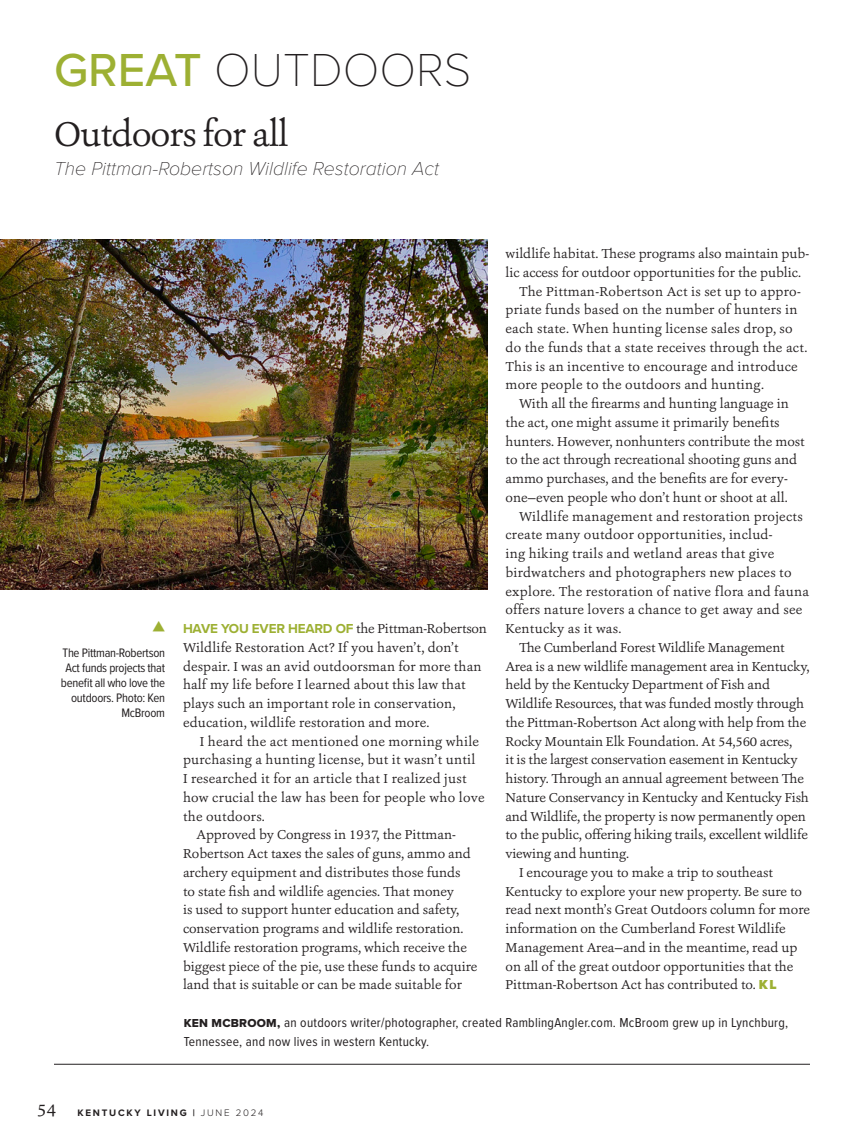
<style>
.page{position:relative;width:864px;height:1134px;background:#fff}
.page>*{position:absolute;margin:0;border:0;box-sizing:border-box;transform-origin:0 0}
.t1{font:100 48px "Proxima Nova T";color:#231f20}
.HEADLINE_Great_Outdoors{font:36px "Ashbury";letter-spacing:-.03em;color:#231f20}
.Column_-_Deck{font:italic 100 19.5px "Proxima Nova";color:#231f20}
.Caption_ARROW{font:19.5px "Proxima Nova";color:#9db033}
.t2{font:18px "Ashbury";color:#231f20}
.BODY_Serif_-_IN{font:13.5px/18.8px "Ashbury";color:#231f20}
.BODY_Serif_-_IN-2{font:13.5px/18.8px "Ashbury";letter-spacing:.02em;color:#231f20}
.BODY_Serif_-_NOIN{font:13.5px/18.8px "Ashbury";letter-spacing:.01em;color:#231f20}
.Agate{font:13.5px/18.8px "Proxima Nova Cond";letter-spacing:.02em;color:#231f20}
.Photo_CAPTION{font:12.75px/15px "Proxima Nova Cond";letter-spacing:-.02em;color:#231f20;text-align:right}
.t3{font:700 9.75px "Proxima Nova";letter-spacing:.18em;color:#231f20}
.s1{font-family:"Proxima Nova";font-weight:500;color:#9db033}
.s2{font-family:"Proxima Nova";font-weight:700;color:#9db033}
.s3{font-family:"Proxima Nova";font-weight:900;color:#9db033}
.s4{font-family:"Proxima Nova Extrabld";font-size:12px}
.s5{font-weight:300}
</style>
<div class="page">
<hr style="left:54px;top:1064px;width:756px;height:1px;background:#231f20">
<img style="left:0;top:239px;width:487px;height:351px">
<p class="t1" style="left:54px;top:34px;width:419px"><span class="s1">GREAT</span> OUTDOORS</p>
<p class="HEADLINE_Great_Outdoors" style="left:54px;top:110px;width:236px">Outdoors for all</p>
<p class="Column_-_Deck" style="left:54px;top:154px;width:387px">The Pittman-Robertson Wildlife Restoration Act</p>
<p class="Caption_ARROW" style="left:153px;top:611px;width:14px">▲</p>
<p class="Photo_CAPTION" style="left:61px;top:645px;width:106px">The Pittman-Robertson<br>Act funds projects that benefit all who love the outdoors. Photo: Ken<br>McBroom</p>
<p class="BODY_Serif_-_NOIN" style="left:183px;top:619px;width:305px"><span class="s2">HAVE YOU EVER HEARD OF</span> the Pittman-Robertson Wildlife Restoration Act? If you haven’t, don’t despair. I was an avid outdoorsman for more than half my life before I learned about this law that plays such an important role in conservation, education, wildlife restoration and more.</p>
<p class="BODY_Serif_-_IN-2" style="left:183px;top:732px;width:303px;text-indent:17px">I heard the act mentioned one morning while purchasing a hunting license, but it wasn’t until<br>I researched it for an article that I realized just how crucial the law has been for people who love the outdoors.</p>
<p class="BODY_Serif_-_IN" style="left:183px;top:825px;width:296px;text-indent:14px">Approved by Congress in 1937, the Pittman-Robertson Act taxes the sales of guns, ammo and archery equipment and distributes those funds<br>to state fish and wildlife agencies. That money<br>is used to support hunter education and safety, conservation programs and wildlife restoration.<br>Wildlife restoration programs, which receive the biggest piece of the pie, use these funds to acquire land that is suitable or can be made suitable for</p>
<p class="BODY_Serif_-_IN" style="left:506px;top:244px;width:305px">wildlife habitat. These programs also maintain pub&shy;lic access for outdoor opportunities for the public.</p>
<p class="BODY_Serif_-_IN-2" style="left:506px;top:282px;width:303px;text-indent:14px">The Pittman-Robertson Act is set up to appro&shy;priate funds based on the number of hunters in each state. When hunting license sales drop, so do the funds that a state receives through the act.<br>This is an incentive to encourage and introduce more people to the outdoors and hunting.</p>
<p class="BODY_Serif_-_IN" style="left:506px;top:394px;width:301px;text-indent:14px">With all the firearms and hunting language in the act, one might assume it primarily benefits hunters. However, nonhunters contribute the most to the act through recreational shooting guns and ammo purchases, and the benefits are for every&shy;one—even people who don’t hunt or shoot at all.</p>
<p class="BODY_Serif_-_IN-2" style="left:506px;top:507px;width:305px;text-indent:14px">Wildlife management and restoration projects create many outdoor opportunities, includ-<br>ing hiking trails and wetland areas that give birdwatchers and photographers new places to explore. The restoration of native flora and fauna offers nature lovers a chance to get away and see Kentucky as it was.</p>
<p class="BODY_Serif_-_IN" style="left:506px;top:638px;width:305px;text-indent:14px">The Cumberland Forest Wildlife Management Area is a new wildlife management area in Kentucky, held by the Kentucky Department of Fish and Wildlife Resources, that was funded mostly through the Pittman-Robertson Act along with help from the Rocky Mountain Elk Foundation. At 54,560 acres,<br>it is the largest conservation easement in Kentucky history. Through an annual agreement between The Nature Conservancy in Kentucky and Kentucky Fish and Wildlife, the property is now permanently open to the public, offering hiking trails, excellent wildlife viewing and hunting.</p>
<p class="BODY_Serif_-_IN" style="left:506px;top:863px;width:306px;text-indent:14px">I encourage you to make a trip to southeast Kentucky to explore your new property. Be sure to read next month’s Great Outdoors column for more information on the Cumberland Forest Wildlife Management Area—and in the meantime, read up on all of the great outdoor opportunities that the Pittman-Robertson Act has contributed to. <span class="s3">KL</span></p>
<p class="Agate" style="left:184px;top:1012px;width:606px"><span class="s4">KEN MCBROOM,</span> an outdoors writer/photographer, created RamblingAngler.com. McBroom grew up in Lynchburg,<br>Tennessee, and now lives in western Kentucky.</p>
<h3 class="t2" style="left:37px;top:1099px;width:21px">54</h3>
<p class="t3" style="left:78px;top:1106px;width:187px">KENTUCKY LIVING | <span class="s5">JUNE 2024</span></p>
</div>
